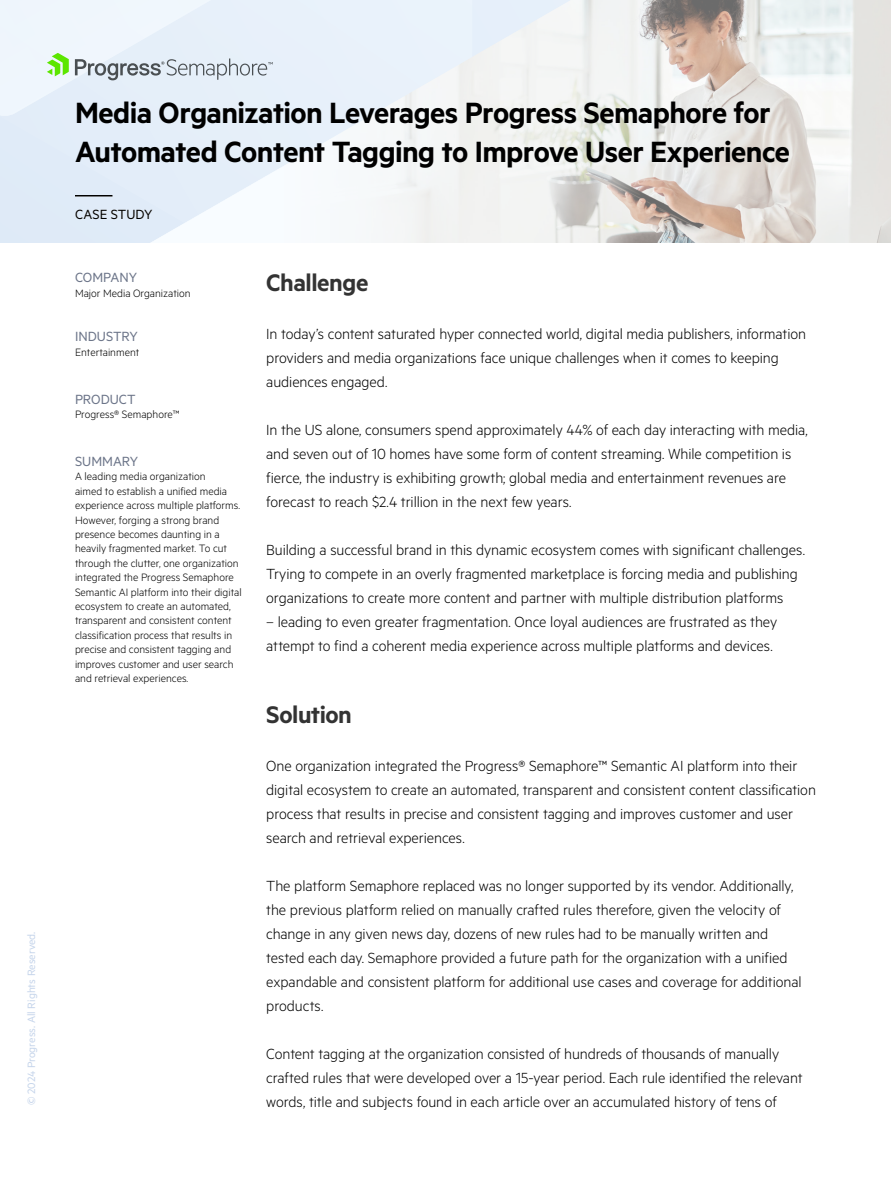
<style>
.page{position:relative;width:891px;height:1188px;background:#fff}
.page>*{position:absolute;margin:0;border:0;box-sizing:border-box;transform-origin:0 0}
.t1{font:600 33px/39px "Metric";letter-spacing:-.02em;color:#000}
.Titles_level_1{font:600 27px "Metric";letter-spacing:-.015em;color:#333}
.Body_1{font:300 16.5px/24px "Metric";letter-spacing:-.005em;color:#000}
.Side_Bar_Title{font:15px "Metric";color:#6c7589}
.Side_Bar_Text{font:15px "Metric";color:#6c7589}
.t2{font:15px "Metric";color:#000}
.Side_Bar_Text-2{font:300 12px/14.4px "Metric";color:#000}
.t3{font:12px "Metric";color:#c6d5eb}
.Side_Bar_Title-2{font:300 12px "Metric";color:#000}
</style>
<div class="page">
<svg style="left:594px;top:0;width:297px;height:243px"></svg>
<svg style="left:472px;top:0;width:122px;height:223px"></svg>
<svg style="left:0;top:0;width:472px;height:243px"></svg>
<svg style="left:0;top:0;width:292px;height:117px"></svg>
<hr style="left:75px;top:195px;width:37px;height:1px;background:#000">
<p class="t3" style="left:24px;top:1105px;width:175px;rotate:-90deg">© 2024 Progress. All Rights Reserved.</p>
<h1 class="t1" style="left:75px;top:92px;width:717px">Media Organization Leverages Progress Semaphore for<br>Automated Content Tagging to Improve User Experience</h1>
<p class="t2" style="left:75px;top:206px;width:79px">CASE STUDY</p>
<p class="Side_Bar_Title" style="left:75px;top:269px;width:64px">COMPANY</p>
<p class="Side_Bar_Title-2" style="left:75px;top:286px;width:117px">Major Media Organization</p>
<p class="Side_Bar_Title" style="left:75px;top:328px;width:64px">INDUSTRY</p>
<p class="Side_Bar_Text-2" style="left:75px;top:344px;width:66px">Entertainment</p>
<p class="Side_Bar_Text" style="left:75px;top:390px;width:62px">PRODUCT</p>
<p class="Side_Bar_Text-2" style="left:75px;top:407px;width:106px">Progress® Semaphore™</p>
<p class="Side_Bar_Text" style="left:75px;top:453px;width:65px">SUMMARY</p>
<p class="Side_Bar_Text-2" style="left:75px;top:469px;width:168px">A leading media organization<br>aimed to establish a unified media experience across multiple platforms.<br>However, forging a strong brand presence becomes daunting in a heavily fragmented market. To cut through the clutter, one organization integrated the Progress Semaphore Semantic AI platform into their digital ecosystem to create an automated, transparent and consistent content classification process that results in precise and consistent tagging and improves customer and user search and retrieval experiences.</p>
<h2 class="Titles_level_1" style="left:266px;top:267px;width:104px">Challenge</h2>
<p class="Body_1" style="left:266px;top:321px;width:541px">In today’s content saturated hyper connected world, digital media publishers, information providers and media organizations face unique challenges when it comes to keeping audiences engaged.</p>
<p class="Body_1" style="left:266px;top:417px;width:543px">In the US alone, consumers spend approximately 44% of each day interacting with media, and seven out of 10 homes have some form of content streaming. While competition is fierce, the industry is exhibiting growth; global media and entertainment revenues are forecast to reach $2.4 trillion in the next few years.</p>
<p class="Body_1" style="left:266px;top:537px;width:540px">Building a successful brand in this dynamic ecosystem comes with significant challenges.<br>Trying to compete in an overly fragmented marketplace is forcing media and publishing organizations to create more content and partner with multiple distribution platforms</p>
<p class="Body_1" style="left:266px;top:609px;width:513px">– leading to even greater fragmentation. Once loyal audiences are frustrated as they attempt to find a coherent media experience across multiple platforms and devices.</p>
<h2 class="Titles_level_1" style="left:266px;top:699px;width:87px">Solution</h2>
<p class="Body_1" style="left:266px;top:753px;width:551px">One organization integrated the Progress® Semaphore™ Semantic AI platform into their digital ecosystem to create an automated, transparent and consistent content classification process that results in precise and consistent tagging and improves customer and user search and retrieval experiences.</p>
<p class="Body_1" style="left:266px;top:873px;width:537px">The platform Semaphore replaced was no longer supported by its vendor. Additionally, the previous platform relied on manually crafted rules therefore, given the velocity of change in any given news day, dozens of new rules had to be manually written and tested each day. Semaphore provided a future path for the organization with a unified expandable and consistent platform for additional use cases and coverage for additional products.</p>
<p class="Body_1" style="left:266px;top:1041px;width:538px">Content tagging at the organization consisted of hundreds of thousands of manually crafted rules that were developed over a 15-year period. Each rule identified the relevant words, title and subjects found in each article over an accumulated history of tens of</p>
</div>
